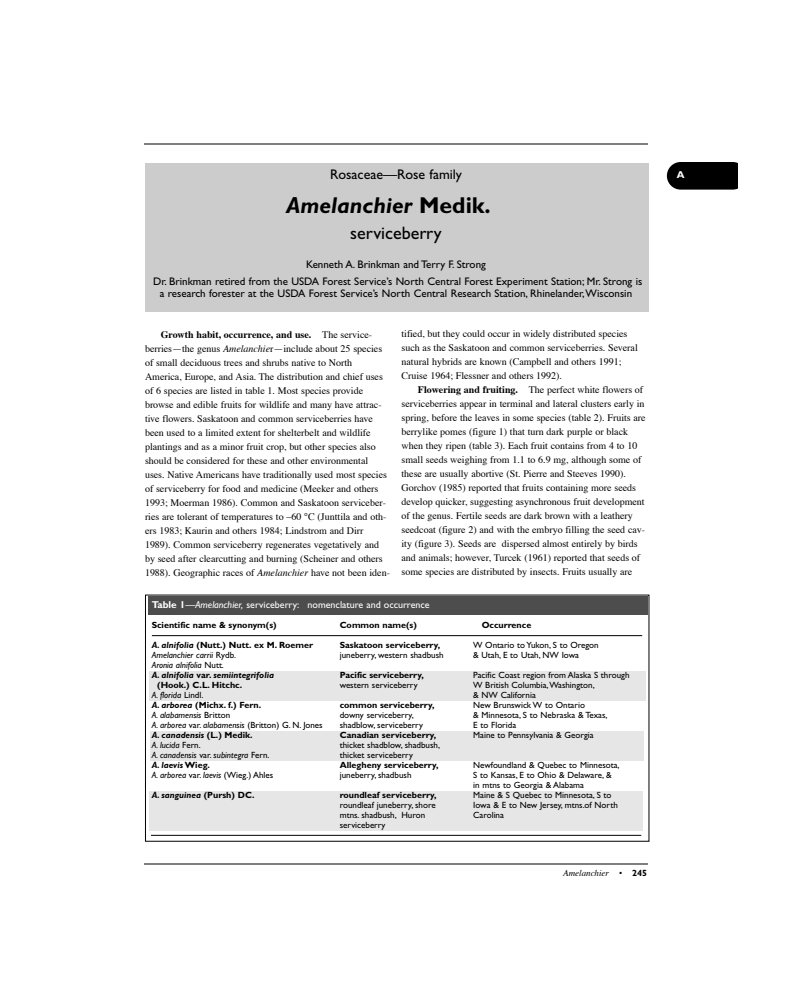
<style>
.page{position:relative;width:792px;height:1008px;background:#fff}
.page>*{position:absolute;margin:0;border:0;box-sizing:border-box;transform-origin:0 0}
.t1{font:italic 700 23px "Gill Sans";color:#000}
.t2{font:18px "Gill Sans";color:#000}
.t3{font:14px "Gill Sans";color:#000}
.t4{font:11px/17px "Gill Sans";color:#000;text-align:center}
.t5{font:10px/14px "Times";color:#000}
.t6{font:10px "Gill Sans";color:#fff}
.t7{font:700 10px "Gill Sans";color:#fff}
.t8{font:9px/10px "Gill Sans";color:#000}
.t9{font:700 9px "Gill Sans";color:#000}
.t10{font:italic 700 9px/10px "Gill Sans";color:#000}
.t11{font:italic 9px "Gill Sans";color:#000}
.t12{font:italic 9px "Times";color:#000}
.s1{font-style:normal}
.s2{font-weight:700}
.s3{font-style:italic}
.s4{font-weight:400}
.s5{font-weight:400;font-style:normal}
.s6{font-family:"Gill Sans";font-style:normal}
.s7{font-family:"Gill Sans";font-weight:700;font-style:normal}
</style>
<div class="page">
<hr style="left:144px;top:144px;width:504px;height:1px;background:#000">
<hr style="left:144px;top:864px;width:504px;height:1px;background:#000">
<svg style="left:667px;top:162px;width:71px;height:28px;background:#0e0e0e"></svg>
<div style="left:146px;top:163px;width:503px;height:149px;background:#ccc"></div>
<div style="left:149px;top:671px;width:496px;height:30px;background:#e6e6e6"></div>
<div style="left:149px;top:791px;width:494px;height:40px;background:#e6e6e6"></div>
<div style="left:150px;top:731px;width:494px;height:29px;background:#e6e6e6"></div>
<div style="left:148px;top:596px;width:499px;height:19px;background:#4d4d4d"></div>
<hr style="left:152px;top:635px;width:490px;height:1px;background:#000">
<hr style="left:151px;top:835px;width:490px;height:1px;background:#000">
<h3 class="t3" style="left:330px;top:169px;width:133px">Rosaceae—Rose family</h3>
<h1 class="t1" style="left:286px;top:198px;width:206px">Amelanchier <span class="s1">Medik.</span></h1>
<h2 class="t2" style="left:350px;top:227px;width:93px">serviceberry</h2>
<p class="t4" style="left:153px;top:257px;width:491px">Kenneth A. Brinkman and Terry F. Strong<br>Dr. Brinkman retired from the USDA Forest Service’s North Central Forest Experiment Station; Mr. Strong is</p>
<p class="t4" style="left:160px;top:286px;width:474px">a research forester at the USDA Forest Service’s North Central Research Station, Rhinelander,Wisconsin</p>
<p class="t5" style="left:145px;top:328px;width:247px;text-indent:16px"><span class="s2">Growth habit, occurrence, and use.</span> The service&shy;berries—the genus <span class="s3">Amelanchie</span>r—include about 25 species of small deciduous trees and shrubs native to North America, Europe, and Asia. The distribution and chief uses of 6 species are listed in table 1. Most species provide browse and edible fruits for wildlife and many have attrac&shy;tive flowers. Saskatoon and common serviceberries have been used to a limited extent for shelterbelt and wildlife plantings and as a minor fruit crop, but other species also should be considered for these and other environmental uses. Native Americans have traditionally used most species of serviceberry for food and medicine (Meeker and others 1993; Moerman 1986). Common and Saskatoon serviceber&shy;ries are tolerant of temperatures to –60 °C (Junttila and oth&shy;ers 1983; Kaurin and others 1984; Lindstrom and Dirr 1989). Common serviceberry regenerates vegetatively and by seed after clearcutting and burning (Scheiner and others 1988). Geographic races of <span class="s3">Amelanchier</span> have not been iden-</p>
<p class="t5" style="left:402px;top:328px;width:238px">tified, but they could occur in widely distributed species such as the Saskatoon and common serviceberries. Several natural hybrids are known (Campbell and others 1991; Cruise 1964; Flessner and others 1992).</p>
<p class="t5" style="left:402px;top:384px;width:246px;text-indent:16px"><span class="s2">Flowering and fruiting.</span> The perfect white flowers of serviceberries appear in terminal and lateral clusters early in spring, before the leaves in some species (table 2). Fruits are berrylike pomes (figure 1) that turn dark purple or black when they ripen (table 3). Each fruit contains from 4 to 10 small seeds weighing from 1.1 to 6.9 mg, although some of these are usually abortive (St. Pierre and Steeves 1990).<br>Gorchov (1985) reported that fruits containing more seeds develop quicker, suggesting asynchronous fruit development of the genus. Fertile seeds are dark brown with a leathery seedcoat (figure 2) and with the embryo filling the seed cav&shy;ity (figure 3). Seeds are dispersed almost entirely by birds and animals; however, Turcek (1961) reported that seeds of some species are distributed by insects. Fruits usually are</p>
<p class="t6" style="left:152px;top:601px;width:279px"><span class="s2">Table 1</span>—<span class="s3">Amelanchier,</span> serviceberry: nomenclature and occurrence</p>
<p class="t9" style="left:152px;top:622px;width:126px">Scientific name &amp; synonym(s)</p>
<p class="t9" style="left:340px;top:622px;width:79px">Common name(s)</p>
<p class="t9" style="left:482px;top:622px;width:51px">Occurrence</p>
<p class="t9" style="left:152px;top:642px;width:163px"><span class="s3">A. alnifolia</span> (Nutt.) Nutt. ex M. Roemer</p>
<p class="t9" style="left:340px;top:642px;width:102px">Saskatoon serviceberry,</p>
<p class="t8" style="left:473px;top:641px;width:127px">W Ontario to Yukon, S to Oregon</p>
<p class="t11" style="left:152px;top:652px;width:86px">Amelanchier carrii <span class="s1">Rydb.</span></p>
<p class="t8" style="left:340px;top:651px;width:105px">juneberry, western shadbush</p>
<p class="t8" style="left:473px;top:651px;width:108px">&amp; Utah, E to Utah, NW Iowa</p>
<p class="t10" style="left:152px;top:661px;width:124px"><span class="s4">Aronia alnifolia</span> <span class="s5">Nutt.<br></span>A. alnifolia <span class="s1">var.</span> semiintegrifolia</p>
<p class="t9" style="left:340px;top:672px;width:86px">Pacific serviceberry,</p>
<p class="t8" style="left:473px;top:671px;width:158px">Pacific Coast region from Alaska S through</p>
<p class="t9" style="left:157px;top:682px;width:87px">(Hook.) C.L. Hitchc.</p>
<p class="t8" style="left:340px;top:681px;width:80px">western serviceberry</p>
<p class="t8" style="left:473px;top:681px;width:123px">W British Columbia,Washington,</p>
<p class="t11" style="left:152px;top:692px;width:53px">A. florida <span class="s1">Lindl.</span></p>
<p class="t8" style="left:473px;top:691px;width:64px">&amp; NW California</p>
<p class="t9" style="left:152px;top:702px;width:111px"><span class="s3">A. arborea</span> (Michx. f.) Fern.</p>
<p class="t9" style="left:340px;top:702px;width:96px">common serviceberry,</p>
<p class="t8" style="left:473px;top:701px;width:113px">New Brunswick W to Ontario</p>
<p class="t11" style="left:152px;top:712px;width:80px">A. alabamensis <span class="s1">Britton</span></p>
<p class="t8" style="left:340px;top:711px;width:76px">downy serviceberry,</p>
<p class="t8" style="left:473px;top:711px;width:136px">&amp; Minnesota, S to Nebraska &amp; Texas,</p>
<p class="t8" style="left:152px;top:721px;width:173px"><span class="s3">A. arborea</span> var. <span class="s3">alabamensis</span> (Britton) G. N. Jones</p>
<p class="t8" style="left:340px;top:721px;width:85px">shadblow, serviceberry</p>
<p class="t8" style="left:473px;top:721px;width:45px">E to Florida</p>
<p class="t10" style="left:152px;top:731px;width:102px">A. canadensis <span class="s1">(L.) Medik.</span></p>
<p class="t9" style="left:340px;top:732px;width:98px">Canadian serviceberry,</p>
<p class="t8" style="left:473px;top:731px;width:122px">Maine to Pennsylvania &amp; Georgia</p>
<p class="t11" style="left:152px;top:742px;width:51px">A. lucida <span class="s1">Fern.</span></p>
<p class="t8" style="left:340px;top:741px;width:102px">thicket shadblow, shadbush,</p>
<p class="t11" style="left:152px;top:752px;width:119px">A. canadensis <span class="s1">var.</span> subintegra <span class="s1">Fern.</span></p>
<p class="t8" style="left:340px;top:751px;width:75px">thicket serviceberry</p>
<p class="t10" style="left:152px;top:761px;width:60px">A. laevis <span class="s1">Wieg.</span></p>
<p class="t9" style="left:340px;top:762px;width:100px">Allegheny serviceberry,</p>
<p class="t8" style="left:473px;top:761px;width:148px">Newfoundland &amp; Quebec to Minnesota,</p>
<p class="t8" style="left:152px;top:771px;width:123px"><span class="s3">A. arborea</span> var. <span class="s3">laevis</span> (Wieg.) Ahles</p>
<p class="t8" style="left:340px;top:771px;width:73px">juneberry, shadbush</p>
<p class="t8" style="left:473px;top:771px;width:140px">S to Kansas, E to Ohio &amp; Delaware, &amp; in mtns to Georgia &amp; Alabama</p>
<p class="t10" style="left:152px;top:791px;width:104px">A. sanguinea <span class="s1">(Pursh) DC.</span></p>
<p class="t9" style="left:340px;top:792px;width:98px">roundleaf serviceberry,</p>
<p class="t8" style="left:473px;top:791px;width:140px">Maine &amp; S Quebec to Minnesota, S to</p>
<p class="t8" style="left:340px;top:801px;width:98px">roundleaf juneberry, shore</p>
<p class="t8" style="left:473px;top:801px;width:146px">Iowa &amp; E to New Jersey, mtns.of North</p>
<p class="t8" style="left:340px;top:811px;width:87px">mtns. shadbush, Huron</p>
<p class="t8" style="left:473px;top:811px;width:32px">Carolina</p>
<p class="t8" style="left:340px;top:821px;width:47px">serviceberry</p>
<p class="t12" style="left:563px;top:869px;width:85px">Amelanchier <span class="s6">•</span> <span class="s7">245</span></p>
<p class="t7" style="left:677px;top:171px;width:9px">A</p>
</div>
